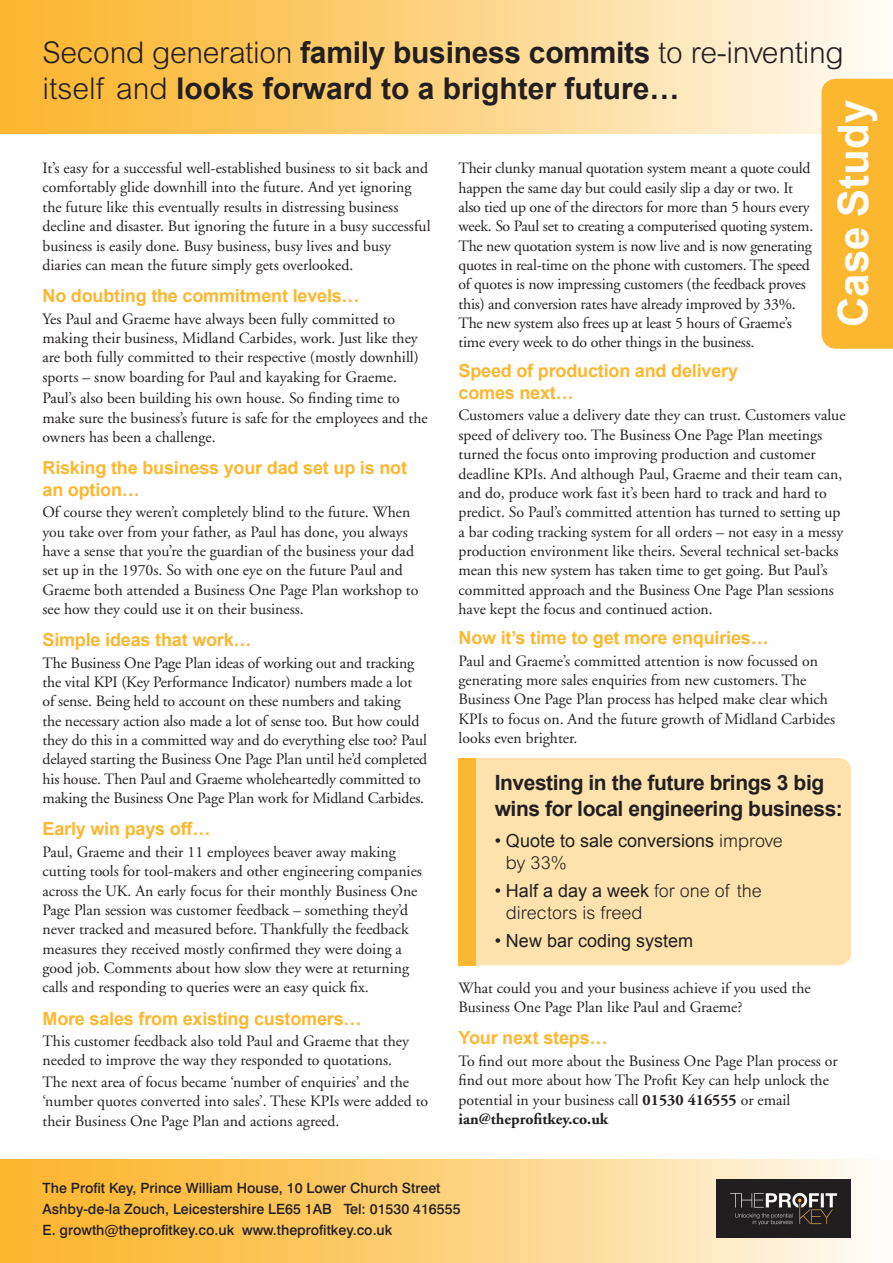
<style>
.page{position:relative;width:893px;height:1263px;background:#fff}
.page>*{position:absolute;margin:0;border:0;box-sizing:border-box;transform-origin:0 0}
.t1{font:700 42px "Arial";color:#fff}
.t2{font:700 30px/36px "Arial";color:#231f20}
.t3{font:700 21px/25.2px "Arial";letter-spacing:-.02em;color:#231f20}
.t4{font:700 18px/21.6px "Arial";letter-spacing:-.01em;color:#fcb731}
.t5{font:18px/22.5px "Arial";color:#231f20}
.t6{font:300 18px/22.5px "Arial";color:#231f20}
.t7{font:15.75px/19.4px "Adobe Garamond";color:#231f20}
.t8{font:500 14.1px/21.3px "Swiss 721 BT";color:#231f20}
.s1{font-weight:300}
.s2{font-weight:400}
.s3{font-weight:700}
</style>
<div class="page">
<div style="left:0;top:0;width:893px;height:133px;background:linear-gradient(to right,#fcb223,#fef9ef)"></div>
<svg style="left:0;top:1160px;width:869px;height:103px"></svg>
<div style="left:459px;top:758px;width:392px;height:207px;background:#fde2ad;border-radius:13px"></div>
<div style="left:459px;top:758px;width:17px;height:207px;background:#fcb731"></div>
<div style="left:821px;top:79px;width:72px;height:270px;background:#fcb731"></div>
<img style="left:716px;top:1180px;width:134px;height:58px">
<h2 class="t2" style="left:43px;top:36px;width:803px"><span class="s1">Second generation</span> family business commits <span class="s1">to re-inventing itself and</span> looks forward to a brighter future…</h2>
<h1 class="t1" style="left:826px;top:327px;width:229px;rotate:-90deg">Case Study</h1>
<p class="t7" style="left:43px;top:159px;width:390px">It’s easy for a successful well-established business to sit back and comfortably glide downhill into the future. And yet ignoring the future like this eventually results in distressing business decline and disaster. But ignoring the future in a busy successful business is easily done. Busy business, busy lives and busy diaries can mean the future simply gets overlooked.</p>
<p class="t4" style="left:43px;top:286px;width:319px">No doubting the commitment levels…</p>
<p class="t7" style="left:43px;top:309px;width:378px">Yes Paul and Graeme have always been fully committed to making their business, Midland Carbides, work. Just like they are both fully committed to their respective (mostly downhill) sports – snow boarding for Paul and kayaking for Graeme.</p>
<p class="t7" style="left:43px;top:389px;width:387px">Paul’s also been building his own house. So finding time to make sure the business’s future is safe for the employees and the owners has been a challenge.</p>
<p class="t4" style="left:43px;top:457px;width:366px">Risking the business your dad set up is not an option…</p>
<p class="t7" style="left:43px;top:503px;width:377px">Of course they weren’t completely blind to the future. When you take over from your father, as Paul has done, you always have a sense that you’re the guardian of the business your dad set up in the 1970s. So with one eye on the future Paul and Graeme both attended a Business One Page Plan workshop to see how they could use it on their business.</p>
<p class="t4" style="left:43px;top:630px;width:211px">Simple ideas that work…</p>
<p class="t7" style="left:43px;top:653px;width:386px">The Business One Page Plan ideas of working out and tracking the vital KPI (Key Performance Indicator) numbers made a lot of sense. Being held to account on these numbers and taking<br>the necessary action also made a lot of sense too. But how could they do this in a committed way and do everything else too? Paul delayed starting the Business One Page Plan until he’d completed his house. Then Paul and Graeme wholeheartedly committed to making the Business One Page Plan work for Midland Carbides.</p>
<p class="t4" style="left:43px;top:819px;width:169px">Early win pays off…</p>
<p class="t7" style="left:43px;top:842px;width:381px">Paul, Graeme and their 11 employees beaver away making cutting tools for tool-makers and other engineering companies across the UK. An early focus for their monthly Business One Page Plan session was customer feedback – something they’d never tracked and measured before. Thankfully the feedback measures they received mostly confirmed they were doing a good job. Comments about how slow they were at returning calls and responding to queries were an easy quick fix.</p>
<p class="t4" style="left:43px;top:1008px;width:320px">More sales from existing customers…</p>
<p class="t7" style="left:43px;top:1032px;width:368px">This customer feedback also told Paul and Graeme that they needed to improve the way they responded to quotations.</p>
<p class="t7" style="left:43px;top:1072px;width:387px">The next area of focus became ‘number of enquiries’ and the ‘number quotes converted into sales’. These KPIs were added to their Business One Page Plan and actions agreed.</p>
<p class="t7" style="left:459px;top:159px;width:356px">Their clunky manual quotation system meant a quote could happen the same day but could easily slip a day or two. It also tied up one of the directors for more than 5 hours every week. So Paul set to creating a computerised quoting system.<br>The new quotation system is now live and is now generating quotes in real-time on the phone with customers. The speed of quotes is now impressing customers (the feedback proves this) and conversion rates have already improved by 33%.<br>The new system also frees up at least 5 hours of Graeme’s time every week to do other things in the business.</p>
<p class="t4" style="left:459px;top:361px;width:281px">Speed of production and delivery comes next…</p>
<p class="t7" style="left:459px;top:406px;width:388px">Customers value a delivery date they can trust. Customers value speed of delivery too. The Business One Page Plan meetings turned the focus onto improving production and customer deadline KPIs. And although Paul, Graeme and their team can, and do, produce work fast it’s been hard to track and hard to predict. So Paul’s committed attention has turned to setting up a bar coding tracking system for all orders – not easy in a messy production environment like theirs. Several technical set-backs mean this new system has taken time to get going. But Paul’s committed approach and the Business One Page Plan sessions have kept the focus and continued action.</p>
<p class="t4" style="left:459px;top:628px;width:312px">Now it’s time to get more enquiries…</p>
<p class="t7" style="left:459px;top:651px;width:378px">Paul and Graeme’s committed attention is now focussed on generating more sales enquiries from new customers. The Business One Page Plan process has helped make clear which KPIs to focus on. And the future growth of Midland Carbides looks even brighter.</p>
<h3 class="t3" style="left:495px;top:771px;width:350px">Investing in the future brings 3 big wins for local engineering business:</h3>
<p class="t5" style="left:506px;top:829px;width:278px;text-indent:-11px">• Quote to sale conversions <span class="s1">improve by 33%</span></p>
<p class="t6" style="left:506px;top:879px;width:257px;text-indent:-11px"><span class="s2">• Half a day a week</span> for one of the directors is freed</p>
<p class="t5" style="left:495px;top:929px;width:200px">• New bar coding system</p>
<p class="t7" style="left:459px;top:978px;width:354px">What could you and your business achieve if you used the<br>Business One Page Plan like Paul and Graeme?</p>
<p class="t4" style="left:459px;top:1028px;width:151px">Your next steps…</p>
<p class="t7" style="left:459px;top:1052px;width:381px">To find out more about the Business One Page Plan process or find out more about how The Profit Key can help unlock the potential in your business call <span class="s3">01530 416555</span> or email <span class="s3">ian@theprofitkey.co.uk</span></p>
<p class="t8" style="left:43px;top:1177px;width:420px">The Profit Key, Prince William House, 10 Lower Church Street<br>Ashby-de-la Zouch, Leicestershire LE65 1AB Tel: 01530 416555<br>E. growth@theprofitkey.co.uk www.theprofitkey.co.uk</p>
</div>
